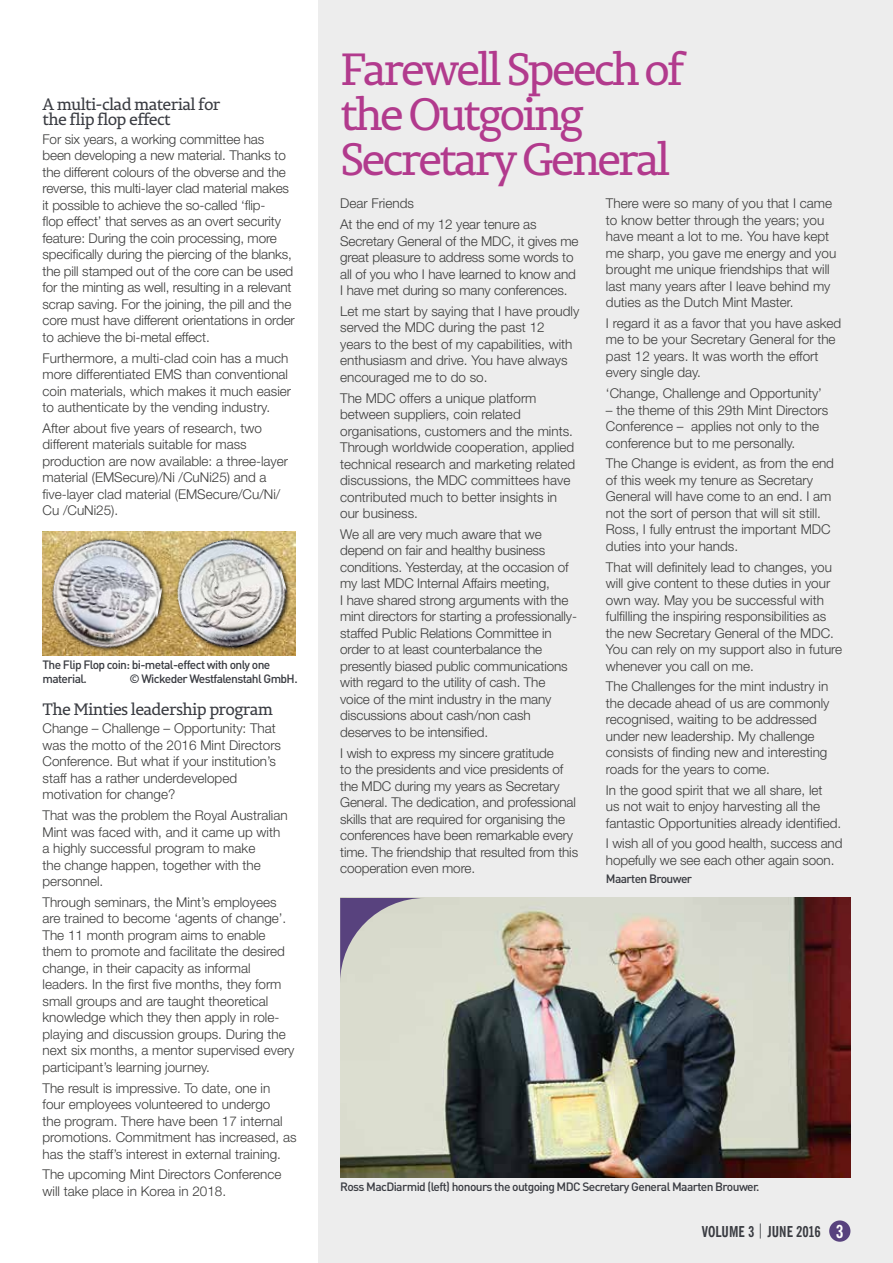
<style>
.page{position:relative;width:893px;height:1263px;background:#fff}
.page>*{position:absolute;margin:0;border:0;box-sizing:border-box;transform-origin:0 0}
.t1{font:45px/45px "Permian Slab Serif Typeface";letter-spacing:-.07em;color:#b23a8d}
.t2{font:16.5px/15px "Permian Slab Serif Typeface";letter-spacing:-.04em;color:#393b41}
.t3{font:700 condensed 15px "News Gothic BT";color:#393b41}
.t4{font:300 13.5px/16.5px "Helvetica Neue";color:#3c3c3b}
.t5{font:500 12px/13.5px "DIN";letter-spacing:-.05em;color:#393b41}
.s1{font-weight:400}
.s2{font-size:18px;color:#fff}
</style>
<div class="page">
<div style="left:319px;top:0;width:574px;height:1263px;background:#ededed"></div>
<div style="left:829px;top:1220px;width:21px;height:22px;background:#58427e;border-radius:50%"></div>
<img style="left:340px;top:898px;width:510px;height:279px">
<svg style="left:340px;top:898px;width:85px;height:85px"></svg>
<img style="left:169px;top:531px;width:127px;height:125px">
<img style="left:45px;top:531px;width:124px;height:125px">
<p class="t2" style="left:43px;top:96px;width:179px">A multi-clad material for the flip flop effect</p>
<p class="t4" style="left:43px;top:130px;width:254px">For six years, a working committee has been developing a new material. Thanks to the different colours of the obverse and the reverse, this multi-layer clad material makes it possible to achieve the so-called ‘flip-<br>flop effect’ that serves as an overt security feature: During the coin processing, more specifically during the piercing of the blanks, the pill stamped out of the core can be used for the minting as well, resulting in a relevant scrap saving. For the joining, the pill and the core must have different orientations in order to achieve the bi-metal effect.</p>
<p class="t4" style="left:43px;top:349px;width:250px">Furthermore, a multi-clad coin has a much more differentiated EMS than conventional coin materials, which makes it much easier to authenticate by the vending industry.</p>
<p class="t4" style="left:43px;top:419px;width:247px">After about five years of research, two different materials suitable for mass production are now available: a three-layer material (EMSecure)/Ni /CuNi25) and a five-layer clad material (EMSecure/Cu/Ni/ Cu /CuNi25).</p>
<p class="t5" style="left:43px;top:658px;width:229px">The Flip Flop coin: bi-metal-effect with only one material.</p>
<p class="t5" style="left:129px;top:671px;width:170px">© Wickeder Westfalenstahl GmbH.</p>
<p class="t2" style="left:43px;top:701px;width:232px">The Minties leadership program</p>
<p class="t4" style="left:43px;top:720px;width:240px">Change – Challenge – Opportunity: That was the motto of the 2016 Mint Directors Conference. But what if your institution’s staff has a rather underdeveloped motivation for change?</p>
<p class="t4" style="left:43px;top:807px;width:247px">That was the problem the Royal Australian<br>Mint was faced with, and it came up with a highly successful program to make<br>the change happen, together with the personnel.</p>
<p class="t4" style="left:43px;top:893px;width:254px">Through seminars, the Mint’s employees are trained to become ‘agents of change’.<br>The 11 month program aims to enable them to promote and facilitate the desired change, in their capacity as informal leaders. In the first five months, they form small groups and are taught theoretical knowledge which they then apply in role&shy;playing and discussion groups. During the next six months, a mentor supervised every participant’s learning journey.</p>
<p class="t4" style="left:43px;top:1079px;width:256px">The result is impressive. To date, one in<br>four employees volunteered to undergo<br>the program. There have been 17 internal promotions. Commitment has increased, as has the staff’s interest in external training.</p>
<p class="t4" style="left:43px;top:1166px;width:240px">The upcoming Mint Directors Conference will take place in Korea in 2018.</p>
<h1 class="t1" style="left:340px;top:45px;width:346px">Farewell Speech of the Outgoing<br>Secretary General</h1>
<p class="t4" style="left:340px;top:193px;width:198px;line-height:20.7px">Dear Friends<br>At the end of my 12 year tenure as</p>
<p class="t4" style="left:340px;top:232px;width:240px">Secretary General of the MDC, it gives me great pleasure to address some words to all of you who I have learned to know and I have met during so many conferences.</p>
<p class="t4" style="left:340px;top:302px;width:241px">Let me start by saying that I have proudly served the MDC during the past 12<br>years to the best of my capabilities, with enthusiasm and drive. You have always encouraged me to do so.</p>
<p class="t4" style="left:340px;top:389px;width:237px">The MDC offers a unique platform between suppliers, coin related organisations, customers and the mints.<br>Through worldwide cooperation, applied technical research and marketing related discussions, the MDC committees have contributed much to better insights in our business.</p>
<p class="t4" style="left:340px;top:525px;width:238px">We all are very much aware that we depend on fair and healthy business conditions. Yesterday, at the occasion of my last MDC Internal Affairs meeting,<br>I have shared strong arguments with the mint directors for starting a professionally&shy;staffed Public Relations Committee in order to at least counterbalance the presently biased public communications with regard to the utility of cash. The voice of the mint industry in the many discussions about cash/non cash deserves to be intensified.</p>
<p class="t4" style="left:340px;top:744px;width:239px">I wish to express my sincere gratitude<br>to the presidents and vice presidents of the MDC during my years as Secretary General. The dedication, and professional skills that are required for organising the conferences have been remarkable every time. The friendship that resulted from this cooperation even more.</p>
<p class="t4" style="left:606px;top:195px;width:232px">There were so many of you that I came to know better through the years; you have meant a lot to me. You have kept me sharp, you gave me energy and you brought me unique friendships that will last many years after I leave behind my duties as the Dutch Mint Master.</p>
<p class="t4" style="left:606px;top:315px;width:237px">I regard it as a favor that you have asked me to be your Secretary General for the past 12 years. It was worth the effort every single day.</p>
<p class="t4" style="left:606px;top:385px;width:218px">‘Change, Challenge and Opportunity’</p>
<p class="t4" style="left:606px;top:401px;width:224px">– the theme of this 29th Mint Directors<br>Conference – applies not only to the conference but to me personally.</p>
<p class="t4" style="left:606px;top:455px;width:230px">The Change is evident, as from the end of this week my tenure as Secretary General will have come to an end. I am not the sort of person that will sit still.<br>Ross, I fully entrust the important MDC duties into your hands.</p>
<p class="t4" style="left:606px;top:558px;width:238px">That will definitely lead to changes, you will give content to these duties in your own way. May you be successful with fulfilling the inspiring responsibilities as the new Secretary General of the MDC.<br>You can rely on my support also in future whenever you call on me.</p>
<p class="t4" style="left:606px;top:678px;width:225px">The Challenges for the mint industry in the decade ahead of us are commonly recognised, waiting to be addressed under new leadership. My challenge consists of finding new and interesting roads for the years to come.</p>
<p class="t4" style="left:606px;top:781px;width:237px">In the good spirit that we all share, let<br>us not wait to enjoy harvesting all the fantastic Opportunities already identified.</p>
<p class="t4" style="left:606px;top:835px;width:238px">I wish all of you good health, success and hopefully we see each other again soon.</p>
<p class="t5" style="left:606px;top:871px;width:88px">Maarten Brouwer</p>
<p class="t5" style="left:340px;top:1180px;width:421px">Ross MacDiarmid (left) honours the outgoing MDC Secretary General Maarten Brouwer.</p>
<p class="t3" style="left:702px;top:1222px;width:144px">VOLUME 3 <span class="s1">|</span> JUNE 2016 <span class="s2">3</span></p>
</div>
